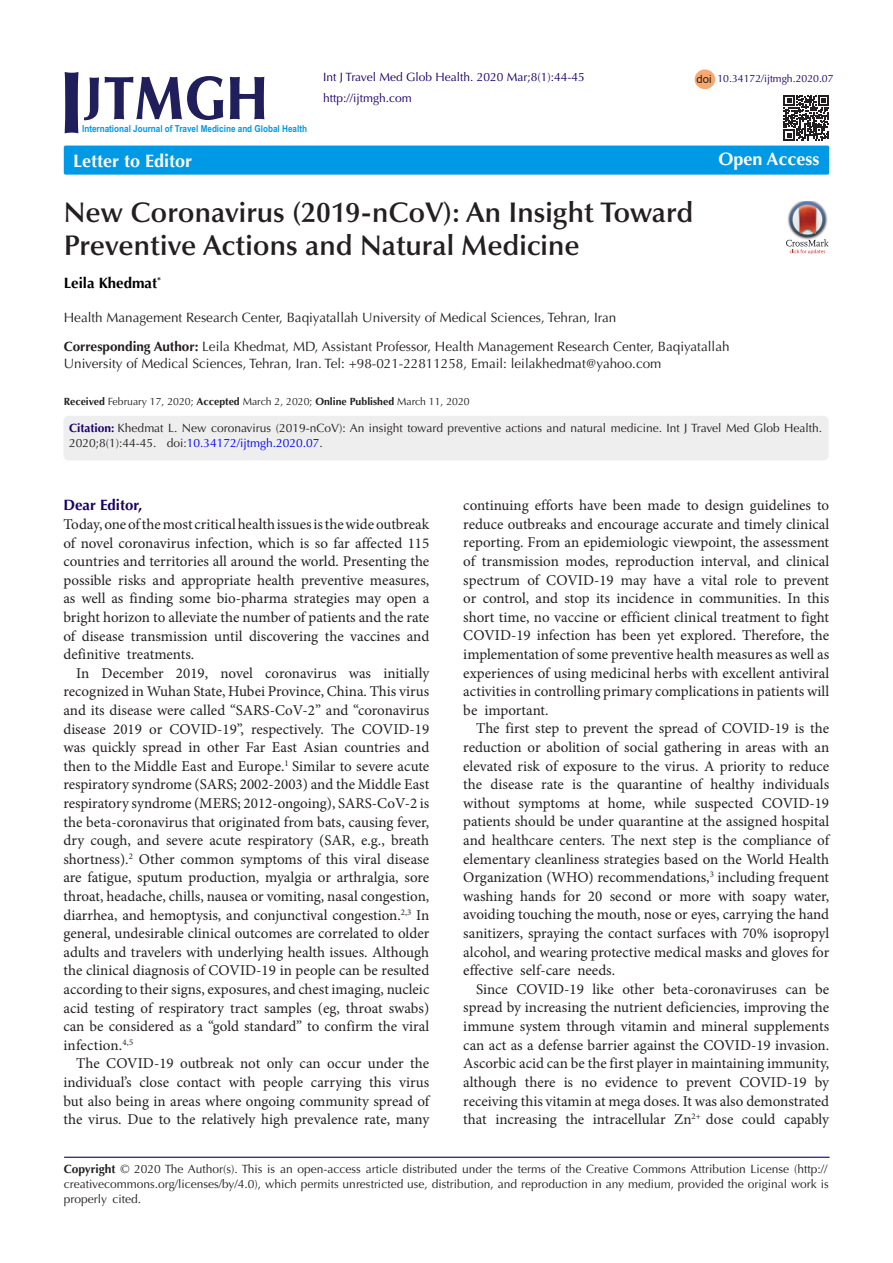
<style>
.page{position:relative;width:893px;height:1263px;background:#fff}
.page>*{position:absolute;margin:0;border:0;box-sizing:border-box;transform-origin:0 0}
.t1{font:900 85.65px "Optima LT Std";color:#201f5b;scale:.66 1}
.t2{font:900 61.2px "Optima LT Std";color:#201f5b;scale:.88 1}
.t3{font:900 50.55px "Optima LT Std";color:#201f5b}
.t4{font:600 28.5px/33px "Optima LT Std";color:#231f20}
.t5{font:700 18px "Optima LT Std";color:#fff}
.t6{font:15px/18.6px "Minion Pro";color:#231f20;text-align:justify}
.t7{font:700 15px "Optima LT Std";color:#000}
.t8{font:700 15px "Optima LT Std";color:#190066}
.t9{font:13.5px/16.5px "Optima LT Std";color:#231f20}
.t10{font:12px/15px "Optima LT Std";color:#231f20;text-align:justify}
.t11{font:12px "Optima LT Std";color:#190066}
.t12{font:11.25px "Arial";color:#231f20}
.t13{font:10.5px "Optima LT Std";color:#231f20}
.t14{font:10.5px "Optima LT Std";color:#190066}
.t15{font:700 9.6px "Arial";color:#0099e5;scale:.85 1}
.s1{font-weight:700}
.s2{font-weight:700;color:#190066}
.s3{color:#00f}
</style>
<div class="page">
<hr style="left:64px;top:1157px;width:765px;height:1px;background:#190066">
<div style="left:695px;top:69px;width:20px;height:20px;background:#f9a86f;border-radius:50%"></div>
<div style="left:64px;top:146px;width:765px;height:29px;background:#0099e5;border-radius:2px"></div>
<svg style="left:783px;top:95px;width:46px;height:46px"></svg>
<div style="left:64px;top:416px;width:764px;height:44px;background:#eee;border-radius:4px"></div>
<div style="left:63px;top:416px;width:766px;height:44px;border:2px solid #eee;border-radius:4px"></div>
<img style="left:798px;top:201px;width:18px;height:1px">
<svg style="left:786px;top:202px;width:43px;height:52px"></svg>
<p class="t1" style="left:61px;top:51px;width:35px">I</p>
<p class="t11" style="left:323px;top:70px;width:263px">Int J Travel Med Glob Health. 2020 Mar;8(1):44-45</p>
<p class="t12" style="left:697px;top:71px;width:17px">doi</p>
<p class="t14" style="left:717px;top:73px;width:118px">10.34172/ijtmgh.2020.07</p>
<p class="t2" style="left:104px;top:63px;width:188px">TMGH</p>
<p class="t3" style="left:86px;top:66px;width:18px">J</p>
<p class="t5" style="left:73px;top:150px;width:121px">Letter to Editor</p>
<p class="t5" style="left:719px;top:149px;width:103px">Open Access</p>
<p class="t4" style="left:64px;top:196px;width:631px">New Coronavirus (2019-nCoV): An Insight Toward<br>Preventive Actions and Natural Medicine</p>
<p class="t7" style="left:64px;top:274px;width:99px">Leila Khedmat<sup>*</sup></p>
<p class="t9" style="left:64px;top:309px;width:554px">Health Management Research Center, Baqiyatallah University of Medical Sciences, Tehran, Iran</p>
<p class="t9" style="left:64px;top:338px;width:667px"><span class="s1">Corresponding Author:</span> Leila Khedmat, MD, Assistant Professor, Health Management Research Center, Baqiyatallah<br>University of Medical Sciences, Tehran, Iran. Tel: +98-021-22811258, Email: leilakhedmat@yahoo.com</p>
<p class="t11" style="left:323px;top:91px;width:90px">http://ijtmgh.com</p>
<p class="t15" style="left:82px;top:122px;width:266px">International Journal of Travel Medicine and Global Health</p>
<p class="t13" style="left:64px;top:395px;width:407px"><span class="s1">Received</span> February 17, 2020; <span class="s1">Accepted</span> March 2, 2020; <span class="s1">Online Published</span> March 11, 2020</p>
<p class="t10" style="left:69px;top:420px;width:755px"><span class="s2">Citation:</span> Khedmat L. New coronavirus (2019-nCoV): An insight toward preventive actions and natural medicine. Int J Travel Med Glob Health.<br>2020;8(1):44-45. doi:<span class="s3">10.34172/ijtmgh.2020.07</span>.</p>
<p class="t8" style="left:63px;top:496px;width:80px">Dear Editor,</p>
<p class="t6" style="left:63px;top:515px;width:367px">Today, one of the most critical health issues is the wide outbreak of novel coronavirus infection, which is so far affected 115 countries and territories all around the world. Presenting the possible risks and appropriate health preventive measures, as well as finding some bio-pharma strategies may open a bright horizon to alleviate the number of patients and the rate of disease transmission until discovering the vaccines and definitive treatments.</p>
<p class="t6" style="left:63px;top:664px;width:367px;text-indent:13px">In December 2019, novel coronavirus was initially recognized in Wuhan State, Hubei Province, China. This virus and its disease were called “SARS-CoV-2” and “coronavirus disease 2019 or COVID-19”, respectively. The COVID-19 was quickly spread in other Far East Asian countries and then to the Middle East and Europe.<sup>1</sup> Similar to severe acute respiratory syndrome (SARS; 2002-2003) and the Middle East respiratory syndrome (MERS; 2012-ongoing), SARS-CoV-2 is the beta-coronavirus that originated from bats, causing fever, dry cough, and severe acute respiratory (SAR, e.g., breath shortness).<sup>2</sup> Other common symptoms of this viral disease are fatigue, sputum production, myalgia or arthralgia, sore throat, headache, chills, nausea or vomiting, nasal congestion, diarrhea, and hemoptysis, and conjunctival congestion.<sup>2,3</sup> In general, undesirable clinical outcomes are correlated to older adults and travelers with underlying health issues. Although the clinical diagnosis of COVID-19 in people can be resulted according to their signs, exposures, and chest imaging, nucleic acid testing of respiratory tract samples (eg, throat swabs) can be considered as a “gold standard” to confirm the viral infection.<sup>4,5</sup></p>
<p class="t6" style="left:63px;top:1054px;width:367px;text-indent:13px">The COVID-19 outbreak not only can occur under the individual’s close contact with people carrying this virus but also being in areas where ongoing community spread of the virus. Due to the relatively high prevalence rate, many</p>
<p class="t6" style="left:463px;top:496px;width:367px">continuing efforts have been made to design guidelines to reduce outbreaks and encourage accurate and timely clinical reporting. From an epidemiologic viewpoint, the assessment of transmission modes, reproduction interval, and clinical spectrum of COVID-19 may have a vital role to prevent or control, and stop its incidence in communities. In this short time, no vaccine or efficient clinical treatment to fight COVID-19 infection has been yet explored. Therefore, the implementation of some preventive health measures as well as experiences of using medicinal herbs with excellent antiviral activities in controlling primary complications in patients will be important.</p>
<p class="t6" style="left:463px;top:719px;width:367px;text-indent:13px">The first step to prevent the spread of COVID-19 is the reduction or abolition of social gathering in areas with an elevated risk of exposure to the virus. A priority to reduce the disease rate is the quarantine of healthy individuals without symptoms at home, while suspected COVID-19 patients should be under quarantine at the assigned hospital and healthcare centers. The next step is the compliance of elementary cleanliness strategies based on the World Health Organization (WHO) recommendations,<sup>3</sup> including frequent washing hands for 20 second or more with soapy water, avoiding touching the mouth, nose or eyes, carrying the hand sanitizers, spraying the contact surfaces with 70% isopropyl alcohol, and wearing protective medical masks and gloves for effective self‑care needs.</p>
<p class="t6" style="left:463px;top:980px;width:367px;text-indent:13px">Since COVID-19 like other beta-coronaviruses can be spread by increasing the nutrient deficiencies, improving the immune system through vitamin and mineral supplements can act as a defense barrier against the COVID-19 invasion.<br>Ascorbic acid can be the first player in maintaining immunity, although there is no evidence to prevent COVID-19 by receiving this vitamin at mega doses. It was also demonstrated that increasing the intracellular Zn<sup>2+</sup> dose could capably</p>
<p class="t10" style="left:64px;top:1162px;width:766px"><span class="s1">Copyright</span> © 2020 The Author(s). This is an open-access article distributed under the terms of the Creative Commons Attribution License (http:// creativecommons.org/licenses/by/4.0), which permits unrestricted use, distribution, and reproduction in any medium, provided the original work is properly cited.</p>
</div>
